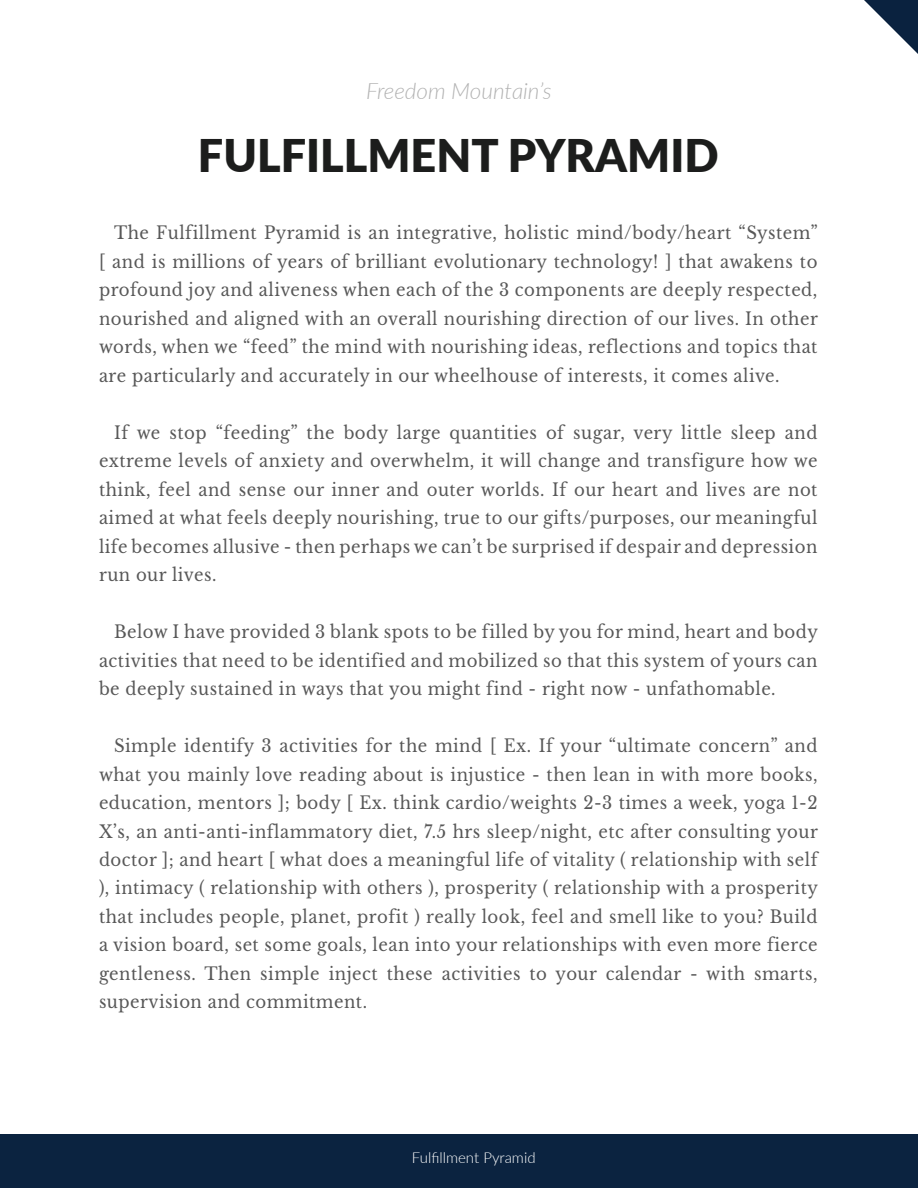
<style>
.page{position:relative;width:918px;height:1188px;background:#fff}
.page>*{position:absolute;margin:0;border:0;box-sizing:border-box;transform-origin:0 0}
.t1{font:900 45px "Lato";color:#1c1d1c}
.t2{font:italic 300 22.5px "Lato";color:#b2b2b2}
.t3{font:17.7px/28.5px "Libre Baskerville";letter-spacing:.03em;color:#585858;text-align:justify;scale:.93 1}
.t4{font:300 15px "Lato";color:#fff}
</style>
<div class="page">
<div style="left:0;top:1135px;width:918px;height:53px;background:#0b2340"></div>
<svg style="left:864px;top:0;width:54px;height:54px"></svg>
<p class="t2" style="left:366px;top:75px;width:187px">Freedom Mountain’s</p>
<h1 class="t1" style="left:198px;top:121px;width:522px">FULFILLMENT PYRAMID</h1>
<p class="t3" style="left:99px;top:219px;width:775px;text-indent:15px">The Fulfillment Pyramid is an integrative, holistic mind/body/heart “System” [ and is millions of years of brilliant evolutionary technology! ] that awakens to profound joy and aliveness when each of the 3 components are deeply respected, nourished and aligned with an overall nourishing direction of our lives. In other words, when we “feed” the mind with nourishing ideas, reflections and topics that are particularly and accurately in our wheelhouse of interests, it comes alive.</p>
<p class="t3" style="left:99px;top:418px;width:774px;text-indent:15px">If we stop “feeding” the body large quantities of sugar, very little sleep and extreme levels of anxiety and overwhelm, it will change and transfigure how we think, feel and sense our inner and outer worlds. If our heart and lives are not aimed at what feels deeply nourishing, true to our gifts/purposes, our meaningful life becomes allusive - then perhaps we can’t be surprised if despair and depression run our lives.</p>
<p class="t3" style="left:99px;top:617px;width:775px;text-indent:15px">Below I have provided 3 blank spots to be filled by you for mind, heart and body activities that need to be identified and mobilized so that this system of yours can be deeply sustained in ways that you might find - right now - unfathomable.</p>
<p class="t3" style="left:99px;top:731px;width:775px;text-indent:15px">Simple identify 3 activities for the mind [ Ex. If your “ultimate concern” and what you mainly love reading about is injustice - then lean in with more books, education, mentors ]; body [ Ex. think cardio/weights 2-3 times a week, yoga 1-2<br>X’s, an anti-anti-inflammatory diet, 7.5 hrs sleep/night, etc after consulting your doctor ]; and heart [ what does a meaningful life of vitality ( relationship with self ), intimacy ( relationship with others ), prosperity ( relationship with a prosperity that includes people, planet, profit ) really look, feel and smell like to you? Build a vision board, set some goals, lean into your relationships with even more fierce gentleness. Then simple inject these activities to your calendar - with smarts, supervision and commitment.</p>
<p class="t4" style="left:412px;top:1147px;width:125px">Fulfillment Pyramid</p>
</div>
